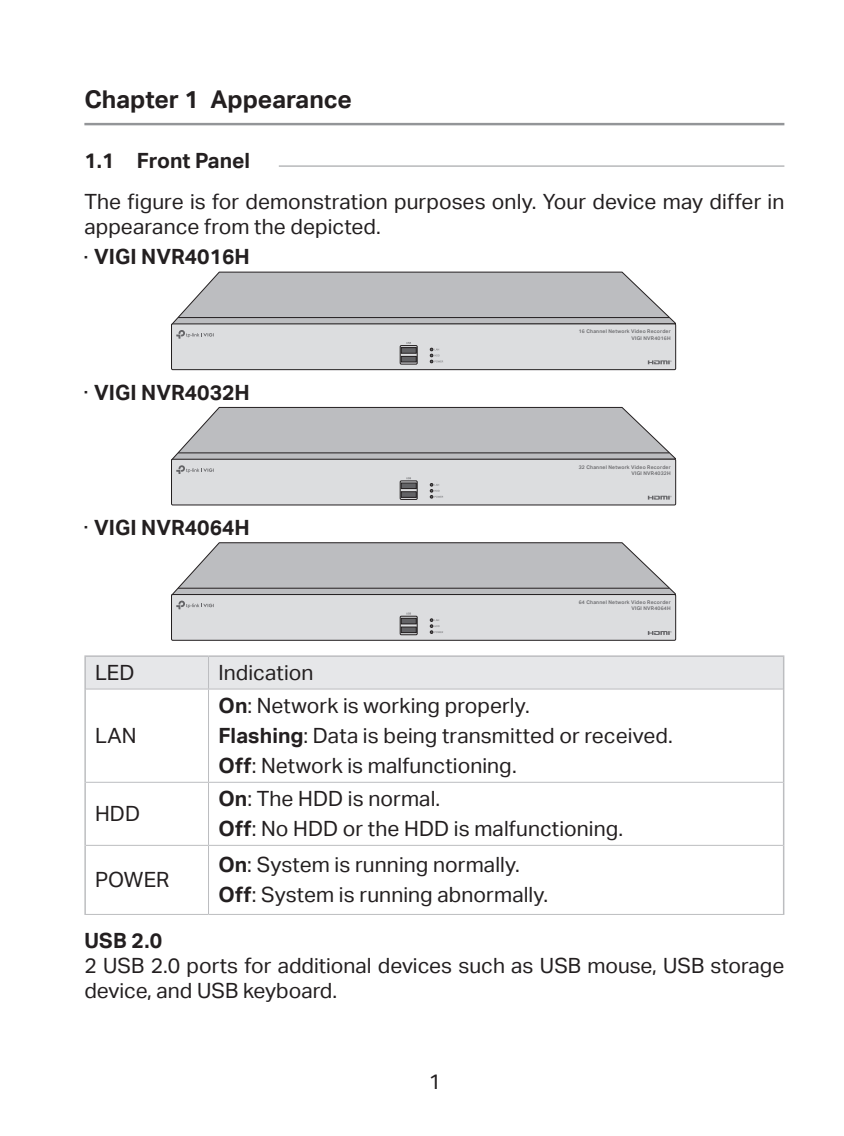
<style>
.page{position:relative;width:844px;height:1136px;background:#fff}
.page>*{position:absolute;margin:0;border:0;box-sizing:border-box;transform-origin:0 0}
.t1{font:24.5px "TP Link Aktiv Bold";color:#231f20}
.t2{font:21px/30.1px "TP Link Aktiv Regular";letter-spacing:.005em;color:#231f20}
.t3{font:21px "TP Link Aktiv Bold";color:#231f20}
.t4{font:5.08px/6.1px "TP Link Aktiv Medium";letter-spacing:.04em;color:#636366;text-align:right}
.s1{font-family:"TP Link Aktiv Bold"}
</style>
<div class="page">
<hr style="left:84px;top:123px;width:700px;height:2px;background:#939598">
<hr style="left:279px;top:166px;width:505px;height:1px;background:#939598">
<div style="left:171px;top:324px;width:504px;height:46px;background:#dcdddf"></div>
<div style="left:171px;top:324px;width:504px;height:46px;border:1px solid #231f20"></div>
<svg style="left:171px;top:271px;width:505px;height:93px"></svg>
<div style="left:171px;top:459px;width:504px;height:46px;background:#dcdddf"></div>
<div style="left:171px;top:459px;width:504px;height:46px;border:1px solid #231f20"></div>
<svg style="left:171px;top:407px;width:505px;height:93px"></svg>
<div style="left:171px;top:595px;width:504px;height:45px;background:#dcdddf"></div>
<div style="left:171px;top:594px;width:504px;height:47px;border:1px solid #231f20"></div>
<svg style="left:171px;top:542px;width:505px;height:93px"></svg>
<div style="left:86px;top:657px;width:696px;height:32px;background:#e6e7e9"></div>
<hr style="left:84px;top:655px;width:124px;height:2px;background:#bcbdc0">
<hr style="left:84px;top:657px;width:2px;height:32px;background:#bcbdc0">
<hr style="left:208px;top:655px;width:576px;height:2px;background:#bcbdc0">
<hr style="left:782px;top:657px;width:2px;height:32px;background:#bcbdc0">
<hr style="left:208px;top:657px;width:1px;height:32px;background:#bcbdc0">
<hr style="left:86px;top:689px;width:122px;height:1px;background:#bcbdc0">
<hr style="left:208px;top:689px;width:574px;height:1px;background:#bcbdc0">
<hr style="left:84px;top:689px;width:2px;height:93px;background:#bcbdc0">
<hr style="left:782px;top:689px;width:2px;height:93px;background:#bcbdc0">
<hr style="left:84px;top:782px;width:2px;height:63px;background:#bcbdc0">
<hr style="left:782px;top:782px;width:2px;height:63px;background:#bcbdc0">
<hr style="left:208px;top:690px;width:1px;height:92px;background:#bcbdc0">
<hr style="left:208px;top:783px;width:1px;height:62px;background:#bcbdc0">
<hr style="left:86px;top:782px;width:122px;height:1px;background:#bcbdc0">
<hr style="left:208px;top:782px;width:574px;height:1px;background:#bcbdc0">
<hr style="left:86px;top:845px;width:122px;height:1px;background:#bcbdc0">
<hr style="left:208px;top:845px;width:574px;height:1px;background:#bcbdc0">
<hr style="left:208px;top:846px;width:1px;height:68px;background:#bcbdc0">
<hr style="left:84px;top:914px;width:124px;height:1px;background:#bcbdc0">
<hr style="left:208px;top:914px;width:576px;height:1px;background:#bcbdc0">
<hr style="left:84px;top:845px;width:2px;height:69px;background:#bcbdc0">
<hr style="left:782px;top:845px;width:2px;height:69px;background:#bcbdc0">
<p class="t1" style="left:84px;top:85px;width:269px">Chapter 1 Appearance</p>
<p class="t3" style="left:84px;top:148px;width:167px">1.1 Front Panel</p>
<p class="t2" style="left:84px;top:189px;width:701px;line-height:25.2px">The figure is for demonstration purposes only. Your device may differ in appearance from the depicted.</p>
<p class="t3" style="left:84px;top:245px;width:167px"><sup>■</sup> VIGI NVR4016H</p>
<p class="t3" style="left:84px;top:380px;width:167px"><sup>■</sup> VIGI NVR4032H</p>
<p class="t3" style="left:84px;top:515px;width:167px"><sup>■</sup> VIGI NVR4064H</p>
<p class="t2" style="left:95px;top:658px;width:41px">LED</p>
<p class="t2" style="left:218px;top:658px;width:96px">Indication</p>
<p class="t4" style="left:578px;top:329px;width:93px">16 Channel Network Video Recorder<br>VIGI NVR4016H</p>
<p class="t4" style="left:578px;top:464px;width:93px">32 Channel Network Video Recorder<br>VIGI NVR4032H</p>
<p class="t4" style="left:578px;top:599px;width:93px">64 Channel Network Video Recorder<br>VIGI NVR4064H</p>
<p class="t2" style="left:95px;top:721px;width:43px">LAN</p>
<p class="t2" style="left:95px;top:799px;width:46px">HDD</p>
<p class="t2" style="left:95px;top:865px;width:76px">POWER</p>
<p class="t2" style="left:218px;top:691px;width:456px"><span class="s1">On</span>: Network is working properly.<br><span class="s1">Flashing</span>: Data is being transmitted or received.<br><span class="s1">Off</span>: Network is malfunctioning.</p>
<p class="t2" style="left:218px;top:784px;width:406px"><span class="s1">On</span>: The HDD is normal.<br><span class="s1">Off</span>: No HDD or the HDD is malfunctioning.</p>
<p class="t2" style="left:218px;top:850px;width:331px"><span class="s1">On</span>: System is running normally.<br><span class="s1">Off</span>: System is running abnormally.</p>
<p class="t3" style="left:84px;top:928px;width:79px">USB 2.0</p>
<p class="t2" style="left:84px;top:953px;width:701px;line-height:25.2px">2 USB 2.0 ports for additional devices such as USB mouse, USB storage device, and USB keyboard.</p>
<p class="t2" style="left:429px;top:1066px;width:14px">1</p>
</div>
